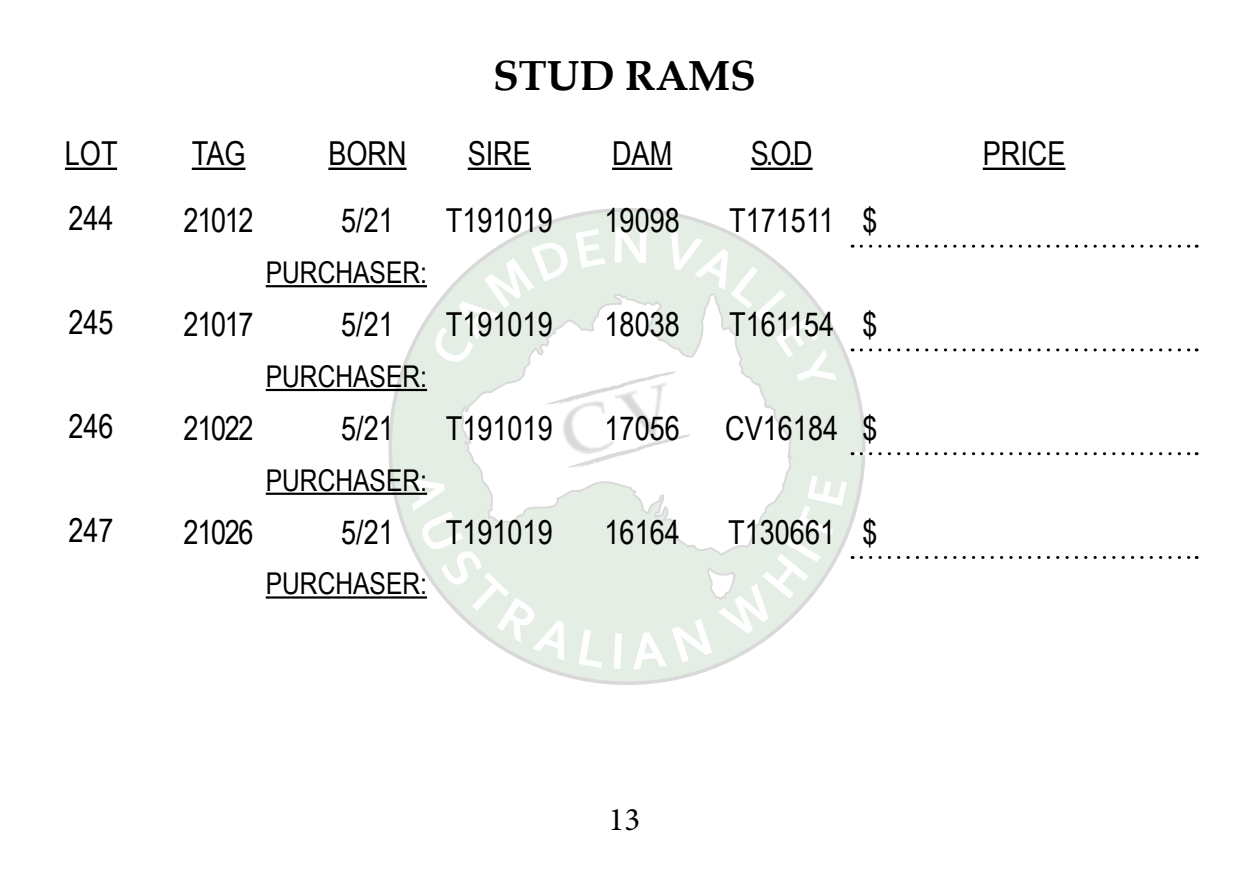
<style>
.page{position:relative;width:1259px;height:893px;background:#fff}
.page>*{position:absolute;margin:0;border:0;box-sizing:border-box;transform-origin:0 0}
.t1{font:700 42px "Book Antiqua";color:#000}
.t2{font:33px "Arial Narrow";color:#000}
.t3{font:33px "Minion Pro";color:#000}
.t4{font:30px "Arial Narrow";color:#000}
</style>
<div class="page">
<svg style="left:390px;top:210px;width:473px;height:473px;background:#e3ebe2"></svg>
<svg style="left:459px;top:405px;width:336px;height:29px"></svg>
<img style="left:562px;top:405px;width:1px;height:29px">
<img style="left:563px;top:405px;width:51px;height:29px">
<img style="left:615px;top:405px;width:52px;height:29px">
<hr style="left:852px;top:452px;width:344px;height:3px;background:#fff">
<svg style="left:861px;top:245px;width:336px;height:3px"></svg>
<svg style="left:861px;top:348px;width:336px;height:3px"></svg>
<svg style="left:861px;top:452px;width:336px;height:3px"></svg>
<svg style="left:861px;top:556px;width:336px;height:3px"></svg>
<hr style="left:65px;top:168px;width:52px;height:2px;background:#000">
<hr style="left:192px;top:168px;width:53px;height:2px;background:#000">
<hr style="left:328px;top:168px;width:78px;height:2px;background:#000">
<hr style="left:468px;top:168px;width:63px;height:2px;background:#000">
<hr style="left:612px;top:168px;width:60px;height:2px;background:#000">
<hr style="left:751px;top:168px;width:61px;height:2px;background:#000">
<hr style="left:982px;top:168px;width:83px;height:2px;background:#000">
<hr style="left:266px;top:285px;width:161px;height:2px;background:#000">
<hr style="left:266px;top:389px;width:161px;height:2px;background:#000">
<hr style="left:266px;top:493px;width:161px;height:2px;background:#000">
<hr style="left:266px;top:596px;width:161px;height:3px;background:#000">
<svg style="left:429px;top:227px;width:407px;height:178px"></svg>
<svg style="left:406px;top:434px;width:447px;height:236px"></svg>
<p class="t1" style="left:493px;top:47px;width:264px">STUD RAMS</p>
<p class="t2" style="left:65px;top:129px;width:54px">LOT</p>
<p class="t2" style="left:192px;top:129px;width:55px">TAG</p>
<p class="t2" style="left:328px;top:129px;width:80px">BORN</p>
<p class="t2" style="left:468px;top:129px;width:65px">SIRE</p>
<p class="t2" style="left:612px;top:129px;width:62px">DAM</p>
<p class="t2" style="left:751px;top:129px;width:63px">S.O.D</p>
<p class="t2" style="left:982px;top:129px;width:84px">PRICE</p>
<p class="t2" style="left:68px;top:194px;width:47px">244</p>
<p class="t2" style="left:184px;top:196px;width:71px">21012</p>
<p class="t2" style="left:341px;top:196px;width:54px">5/21</p>
<p class="t2" style="left:446px;top:196px;width:108px">T191019</p>
<p class="t2" style="left:604px;top:196px;width:77px">19098</p>
<p class="t2" style="left:729px;top:196px;width:150px">T171511 $</p>
<p class="t4" style="left:266px;top:250px;width:163px">PURCHASER:</p>
<p class="t2" style="left:68px;top:298px;width:47px">245</p>
<p class="t2" style="left:184px;top:300px;width:71px">21017</p>
<p class="t2" style="left:341px;top:300px;width:54px">5/21</p>
<p class="t2" style="left:446px;top:300px;width:108px">T191019</p>
<p class="t2" style="left:604px;top:300px;width:77px">18038</p>
<p class="t2" style="left:729px;top:300px;width:150px">T161154 $</p>
<p class="t4" style="left:266px;top:354px;width:163px">PURCHASER:</p>
<p class="t2" style="left:68px;top:402px;width:47px">246</p>
<p class="t2" style="left:184px;top:404px;width:71px">21022</p>
<p class="t2" style="left:341px;top:404px;width:54px">5/21</p>
<p class="t2" style="left:446px;top:404px;width:108px">T191019</p>
<p class="t2" style="left:604px;top:404px;width:77px">17056</p>
<p class="t2" style="left:725px;top:404px;width:154px">CV16184 $</p>
<p class="t4" style="left:266px;top:458px;width:163px">PURCHASER:</p>
<p class="t2" style="left:68px;top:506px;width:47px">247</p>
<p class="t2" style="left:184px;top:508px;width:71px">21026</p>
<p class="t2" style="left:341px;top:508px;width:54px">5/21</p>
<p class="t2" style="left:446px;top:508px;width:108px">T191019</p>
<p class="t2" style="left:604px;top:508px;width:77px">16164</p>
<p class="t2" style="left:728px;top:508px;width:151px">T130661 $</p>
<p class="t4" style="left:266px;top:562px;width:163px">PURCHASER:</p>
<p class="t3" style="left:608px;top:798px;width:33px">13</p>
</div>
